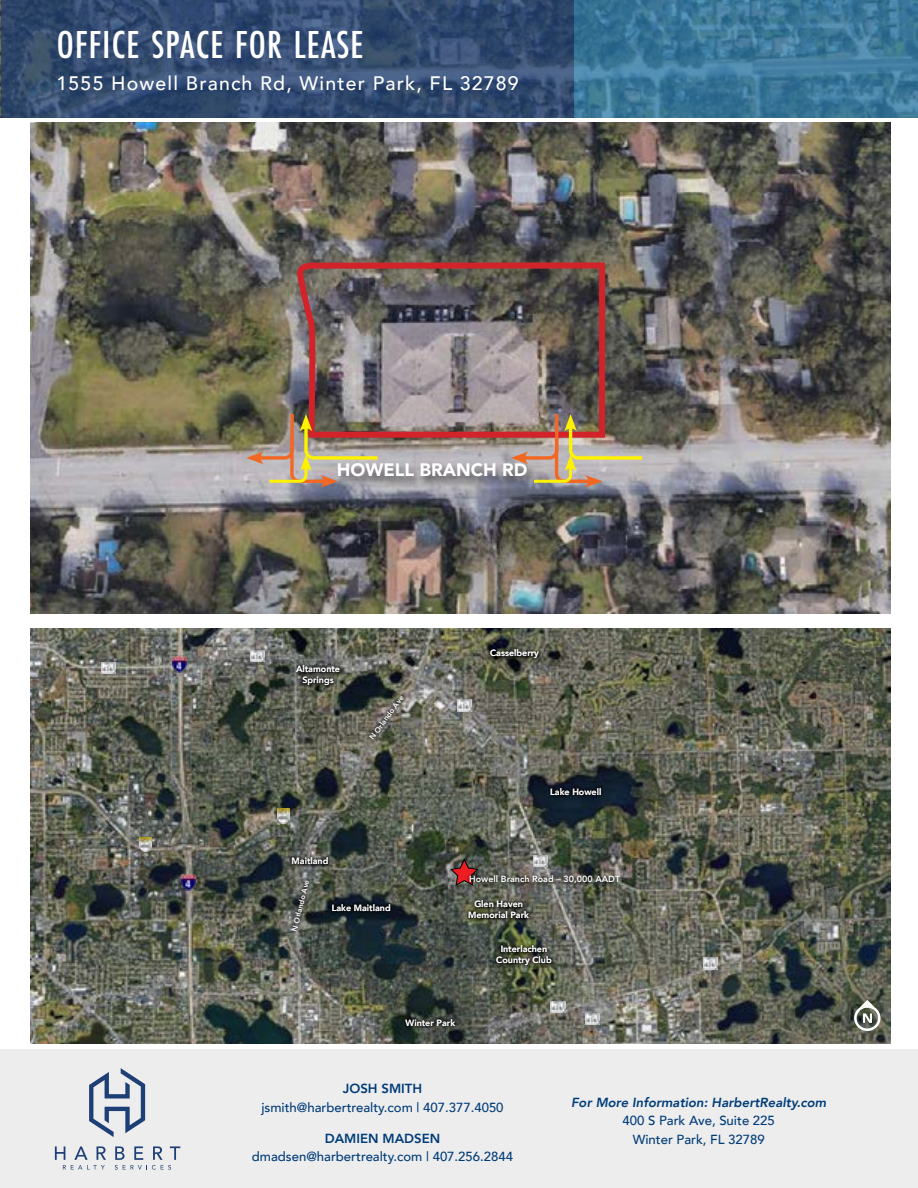
<style>
.page{position:relative;width:918px;height:1188px;background:#fff}
.page>*{position:absolute;margin:0;border:0;box-sizing:border-box;transform-origin:0 0}
.t1{font:500 40.5px "Futura PT Cond";letter-spacing:.03em;color:#fff}
.t2{font:500 19.5px "Avenir";letter-spacing:.06em;color:#fff}
.t3{font:900 18px "Avenir";color:#fff}
.t4{font:500 13.2px/18.5px "Avenir";color:#003c78;text-align:center}
.t5{font:italic 800 13.2px "Avenir";color:#003c78}
.t6{font:800 13.2px "Avenir";color:#003c78}
.t7{font:800 9px/10.8px "Avenir";color:#fff;text-align:center}
.t8{font:800 7.5px "Avenir";color:#fff}
</style>
<div class="page">
<div style="left:0;top:1050px;width:918px;height:138px;background:#ededee"></div>
<svg style="left:1px;top:0;width:572px;height:117px;background:#334c70"></svg>
<svg style="left:574px;top:0;width:344px;height:117px;background:#3c7799"></svg>
<svg style="left:55px;top:1146px;width:51px;height:23px"></svg>
<svg style="left:115px;top:1146px;width:65px;height:24px"></svg>
<svg style="left:89px;top:1068px;width:56px;height:69px"></svg>
<img style="left:30px;top:122px;width:861px;height:492px">
<img style="left:30px;top:629px;width:861px;height:414px">
<svg style="left:464px;top:897px;width:69px;height:26px;background:#404335"></svg>
<svg style="left:328px;top:901px;width:66px;height:15px"></svg>
<svg style="left:402px;top:1016px;width:57px;height:15px"></svg>
<svg style="left:299px;top:259px;width:309px;height:182px;background:#7e6b6b"></svg>
<div style="left:335px;top:463px;width:203px;height:25px;background:#000;opacity:.5"></div>
<svg style="left:493px;top:942px;width:63px;height:27px;background:#383e2f"></svg>
<svg style="left:860px;top:1000px;width:15px;height:7px"></svg>
<div style="left:854px;top:1005px;width:27px;height:26px;border:3px solid #fff;border-radius:50%"></div>
<svg style="left:863px;top:1013px;width:9px;height:10px"></svg>
<svg style="left:548px;top:785px;width:57px;height:15px"></svg>
<svg style="left:450px;top:859px;width:29px;height:27px"></svg>
<svg style="left:487px;top:646px;width:56px;height:17px"></svg>
<svg style="left:488px;top:647px;width:55px;height:17px"></svg>
<svg style="left:467px;top:872px;width:157px;height:15px;background:#54514b"></svg>
<svg style="left:292px;top:662px;width:51px;height:27px"></svg>
<svg style="left:289px;top:854px;width:42px;height:15px"></svg>
<img style="left:172px;top:657px;width:15px;height:15px">
<img style="left:181px;top:875px;width:15px;height:15px">
<img style="left:139px;top:837px;width:12px;height:15px">
<img style="left:278px;top:809px;width:11px;height:15px">
<svg style="left:366px;top:692px;width:41px;height:51px;background:#5e5e54"></svg>
<img style="left:102px;top:662px;width:14px;height:11px">
<img style="left:251px;top:650px;width:14px;height:11px">
<img style="left:457px;top:700px;width:14px;height:11px">
<img style="left:534px;top:855px;width:14px;height:12px">
<svg style="left:288px;top:877px;width:24px;height:57px"></svg>
<img style="left:585px;top:1013px;width:14px;height:11px">
<img style="left:551px;top:1001px;width:14px;height:12px">
<img style="left:703px;top:958px;width:14px;height:11px">
<img style="left:246px;top:411px;width:135px;height:77px">
<img style="left:511px;top:411px;width:135px;height:77px">
<h1 class="t1" style="left:57px;top:21px;width:308px">OFFICE SPACE FOR LEASE</h1>
<h2 class="t2" style="left:57px;top:67px;width:464px">1555 Howell Branch Rd, Winter Park, FL 32789</h2>
<h3 class="t3" style="left:337px;top:454px;width:192px">HOWELL BRANCH RD</h3>
<p class="t7" style="left:296px;top:664px;width:46px">Altamonte<br>Springs</p>
<p class="t8" style="left:366px;top:735px;width:54px;rotate:-54deg">N Orlando Ave</p>
<p class="t7" style="left:490px;top:648px;width:50px">Casselberry</p>
<p class="t7" style="left:550px;top:786px;width:53px">Lake Howell</p>
<p class="t7" style="left:292px;top:856px;width:38px">Maitland</p>
<p class="t8" style="left:289px;top:929px;width:54px;rotate:-76deg">N Orlando Ave</p>
<p class="t7" style="left:332px;top:902px;width:60px">Lake Maitland</p>
<p class="t7" style="left:469px;top:874px;width:153px">Howell Branch Road – 30,000 AADT</p>
<p class="t7" style="left:468px;top:899px;width:62px">Glen Haven<br>Memorial Park</p>
<p class="t7" style="left:496px;top:944px;width:57px">Interlachen<br>Country Club</p>
<p class="t7" style="left:406px;top:1017px;width:51px">Winter Park</p>
<h3 class="t6" style="left:343px;top:1078px;width:81px">JOSH SMITH</h3>
<h3 class="t4" style="left:261px;top:1097px;width:244px">jsmith@harbertrealty.com | 407.377.4050</h3>
<h3 class="t6" style="left:325px;top:1128px;width:117px">DAMIEN MADSEN</h3>
<h3 class="t4" style="left:252px;top:1147px;width:263px">dmadsen@harbertrealty.com | 407.256.2844</h3>
<h3 class="t5" style="left:571px;top:1095px;width:257px">For More Information: HarbertRealty.com</h3>
<h3 class="t4" style="left:623px;top:1111px;width:154px">400 S Park Ave, Suite 225<br>Winter Park, FL 32789</h3>
</div>
